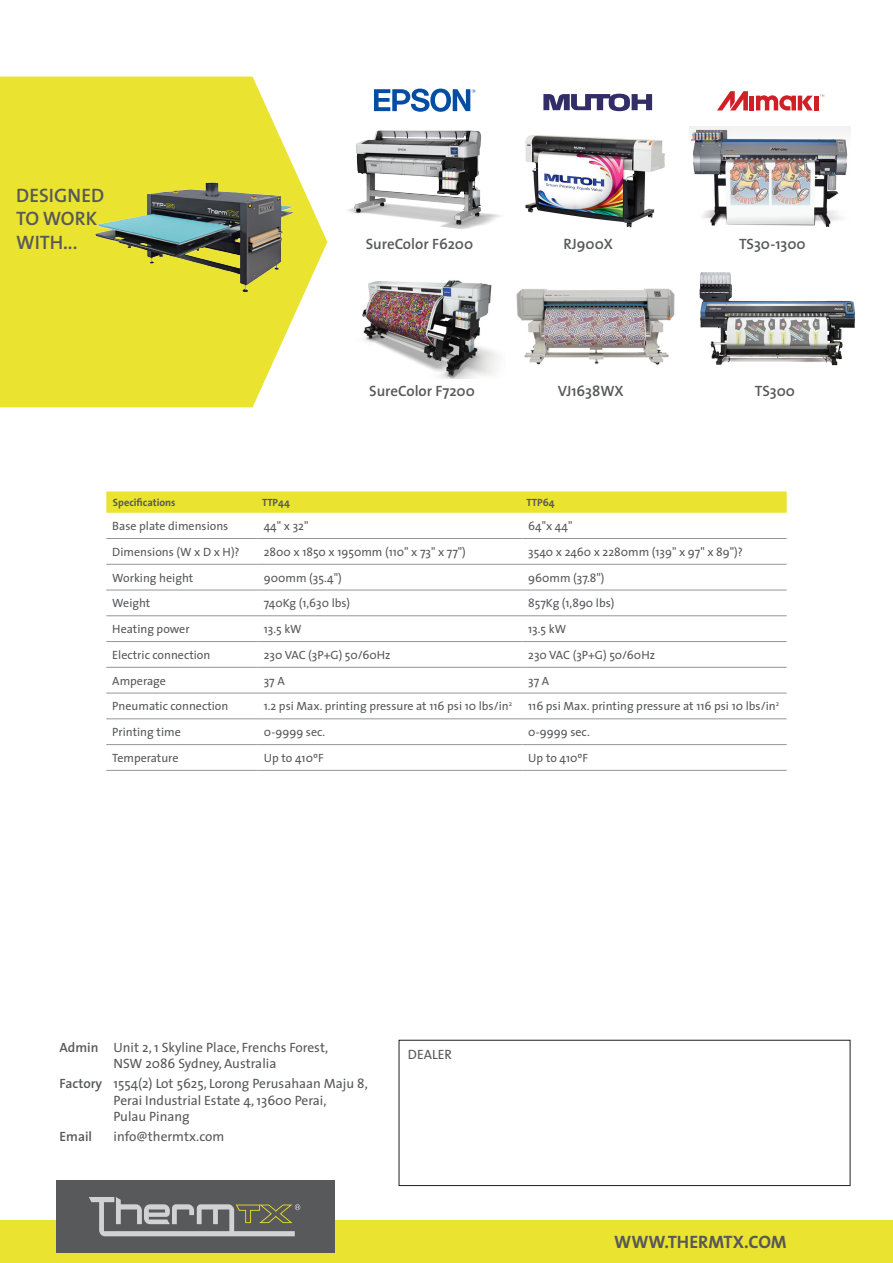
<style>
.page{position:relative;width:893px;height:1263px;background:#fff}
.page>*{position:absolute;margin:0;border:0;box-sizing:border-box;transform-origin:0 0}
.head_1{font:600 19.5px/23.4px "The Sans";color:#57585a}
.t1{font:18px "The Sans Bold Caps";color:#57585a}
.head_1-2{font:600 15px "The Sans";color:#57585a}
.Copy_06{font:13.5px/16.2px "The Sans";color:#57585a;text-align:center}
.Copy_06-2{font:600 13.5px "The Sans";color:#57585a}
.copy_-_tables{font:12px "The Sans";color:#57585a}
.copy_-_tables-2{font:700 10.5px "The Sans";color:#58585a}
.s1{font-weight:600}
</style>
<div class="page">
<div style="left:0;top:1220px;width:893px;height:43px;background:#eae330"></div>
<div style="left:56px;top:1180px;width:279px;height:73px;background:#58595b"></div>
<svg style="left:89px;top:1197px;width:211px;height:39px"></svg>
<svg style="left:106px;top:491px;width:681px;height:22px"></svg>
<hr style="left:258px;top:538px;width:264px;height:1px;background:#939598">
<hr style="left:522px;top:538px;width:265px;height:1px;background:#939598">
<hr style="left:258px;top:564px;width:264px;height:1px;background:#939598">
<hr style="left:522px;top:564px;width:265px;height:1px;background:#939598">
<hr style="left:258px;top:590px;width:264px;height:1px;background:#939598">
<hr style="left:522px;top:590px;width:265px;height:1px;background:#939598">
<hr style="left:258px;top:615px;width:264px;height:1px;background:#939598">
<hr style="left:522px;top:615px;width:265px;height:1px;background:#939598">
<hr style="left:106px;top:538px;width:152px;height:1px;background:#939598">
<hr style="left:106px;top:564px;width:152px;height:1px;background:#939598">
<hr style="left:106px;top:590px;width:152px;height:1px;background:#939598">
<hr style="left:106px;top:615px;width:152px;height:1px;background:#939598">
<hr style="left:106px;top:641px;width:152px;height:1px;background:#939598">
<hr style="left:258px;top:641px;width:264px;height:1px;background:#939598">
<hr style="left:522px;top:641px;width:265px;height:1px;background:#939598">
<hr style="left:106px;top:667px;width:152px;height:1px;background:#939598">
<hr style="left:258px;top:667px;width:264px;height:1px;background:#939598">
<hr style="left:522px;top:667px;width:265px;height:1px;background:#939598">
<hr style="left:106px;top:693px;width:152px;height:1px;background:#939598">
<hr style="left:258px;top:693px;width:264px;height:1px;background:#939598">
<hr style="left:522px;top:693px;width:265px;height:1px;background:#939598">
<hr style="left:106px;top:718px;width:152px;height:1px;background:#939598">
<hr style="left:258px;top:718px;width:264px;height:1px;background:#939598">
<hr style="left:522px;top:718px;width:265px;height:1px;background:#939598">
<hr style="left:106px;top:744px;width:152px;height:1px;background:#939598">
<hr style="left:258px;top:744px;width:264px;height:1px;background:#939598">
<hr style="left:522px;top:744px;width:265px;height:1px;background:#939598">
<hr style="left:106px;top:770px;width:152px;height:1px;background:#939598">
<hr style="left:258px;top:770px;width:264px;height:1px;background:#939598">
<hr style="left:522px;top:770px;width:265px;height:1px;background:#939598">
<svg style="left:0;top:77px;width:327px;height:330px;fill:#eae330"></svg>
<img style="left:74px;top:173px;width:239px;height:123px">
<img style="left:348px;top:130px;width:152px;height:99px">
<img style="left:525px;top:135px;width:140px;height:93px">
<img style="left:690px;top:126px;width:160px;height:101px">
<svg style="left:374px;top:89px;width:102px;height:23px"></svg>
<svg style="left:543px;top:94px;width:109px;height:17px"></svg>
<hr style="left:814px;top:96px;width:4px;height:14px;background:#cf2028">
<hr style="left:750px;top:96px;width:4px;height:14px;background:#cf2028">
<svg style="left:717px;top:91px;width:31px;height:19px"></svg>
<svg style="left:756px;top:95px;width:57px;height:15px"></svg>
<div style="left:399px;top:1040px;width:451px;height:146px;border:1px solid #231f20"></div>
<img style="left:362px;top:280px;width:136px;height:99px">
<img style="left:516px;top:288px;width:159px;height:77px">
<img style="left:699px;top:272px;width:156px;height:94px">
<p class="head_1" style="left:16px;top:183px;width:89px">DESIGNED<br>TO WORK<br>WITH...</p>
<p class="head_1-2" style="left:366px;top:232px;width:109px">SureColor F6200</p>
<p class="head_1-2" style="left:563px;top:232px;width:51px">RJ900X</p>
<p class="head_1-2" style="left:739px;top:232px;width:68px">TS30-1300</p>
<p class="head_1-2" style="left:369px;top:378px;width:107px">SureColor F7200</p>
<p class="head_1-2" style="left:558px;top:378px;width:67px">VJ1638WX</p>
<p class="head_1-2" style="left:755px;top:378px;width:42px">TS300</p>
<p class="copy_-_tables-2" style="left:113px;top:494px;width:64px">Specifications</p>
<p class="copy_-_tables-2" style="left:262px;top:494px;width:29px">TTP44</p>
<p class="copy_-_tables-2" style="left:526px;top:494px;width:30px">TTP64</p>
<p class="copy_-_tables" style="left:112px;top:516px;width:118px">Base plate dimensions</p>
<p class="copy_-_tables" style="left:264px;top:516px;width:46px">44" x 32"</p>
<p class="copy_-_tables" style="left:528px;top:516px;width:46px">64"x 44"</p>
<p class="copy_-_tables" style="left:112px;top:542px;width:129px">Dimensions (W x D x H)?</p>
<p class="copy_-_tables" style="left:264px;top:542px;width:204px">2800 x 1850 x 1950mm (110" x 73" x 77")</p>
<p class="copy_-_tables" style="left:528px;top:542px;width:216px">3540 x 2460 x 2280mm (139" x 97" x 89")?</p>
<p class="copy_-_tables" style="left:112px;top:567px;width:82px">Working height</p>
<p class="copy_-_tables" style="left:264px;top:567px;width:80px">900mm (35.4")</p>
<p class="copy_-_tables" style="left:528px;top:567px;width:78px">960mm (37.8")</p>
<p class="copy_-_tables" style="left:112px;top:593px;width:40px">Weight</p>
<p class="copy_-_tables" style="left:264px;top:593px;width:88px">740Kg (1,630 lbs)</p>
<p class="copy_-_tables" style="left:528px;top:593px;width:88px">857Kg (1,890 lbs)</p>
<p class="copy_-_tables" style="left:112px;top:619px;width:79px">Heating power</p>
<p class="copy_-_tables" style="left:264px;top:619px;width:39px">13.5 kW</p>
<p class="copy_-_tables" style="left:528px;top:619px;width:39px">13.5 kW</p>
<p class="copy_-_tables" style="left:112px;top:645px;width:100px">Electric connection</p>
<p class="copy_-_tables" style="left:264px;top:645px;width:128px">230 VAC (3P+G) 50/60Hz</p>
<p class="copy_-_tables" style="left:528px;top:645px;width:128px">230 VAC (3P+G) 50/60Hz</p>
<p class="copy_-_tables" style="left:112px;top:670px;width:55px">Amperage</p>
<p class="copy_-_tables" style="left:264px;top:670px;width:23px">37 A</p>
<p class="copy_-_tables" style="left:528px;top:670px;width:23px">37 A</p>
<p class="copy_-_tables" style="left:112px;top:696px;width:118px">Pneumatic connection</p>
<p class="copy_-_tables" style="left:264px;top:696px;width:250px">1.2 psi Max. printing pressure at 116 psi 10 lbs/in<sup>2</sup></p>
<p class="copy_-_tables" style="left:528px;top:696px;width:252px">116 psi Max. printing pressure at 116 psi 10 lbs/in<sup>2</sup></p>
<p class="copy_-_tables" style="left:112px;top:722px;width:70px">Printing time</p>
<p class="copy_-_tables" style="left:264px;top:722px;width:63px">0-9999 sec.</p>
<p class="copy_-_tables" style="left:528px;top:722px;width:63px">0-9999 sec.</p>
<p class="copy_-_tables" style="left:112px;top:748px;width:68px">Temperature</p>
<p class="copy_-_tables" style="left:264px;top:748px;width:61px">Up to 410ºF</p>
<p class="copy_-_tables" style="left:528px;top:748px;width:61px">Up to 410ºF</p>
<p class="Copy_06" style="left:60px;top:1039px;width:270px"><span class="s1">Admin</span> Unit 2, 1 Skyline Place, Frenchs Forest,<br>NSW 2086 Sydney, Australia</p>
<p class="Copy_06" style="left:114px;top:1075px;width:256px;text-align:left;text-indent:-54px"><span class="s1">Factory</span> 1554(2) Lot 5625, Lorong Perusahaan Maju 8,<br>Perai Industrial Estate 4, 13600 Perai,<br>Pulau Pinang</p>
<p class="Copy_06-2" style="left:60px;top:1125px;width:34px">Email</p>
<p class="Copy_06" style="left:114px;top:1128px;width:112px">info@thermtx.com</p>
<p class="Copy_06" style="left:408px;top:1046px;width:46px">DEALER</p>
<h2 class="t1" style="left:614px;top:1226px;width:174px">WWW.THERMTX.COM</h2>
</div>
